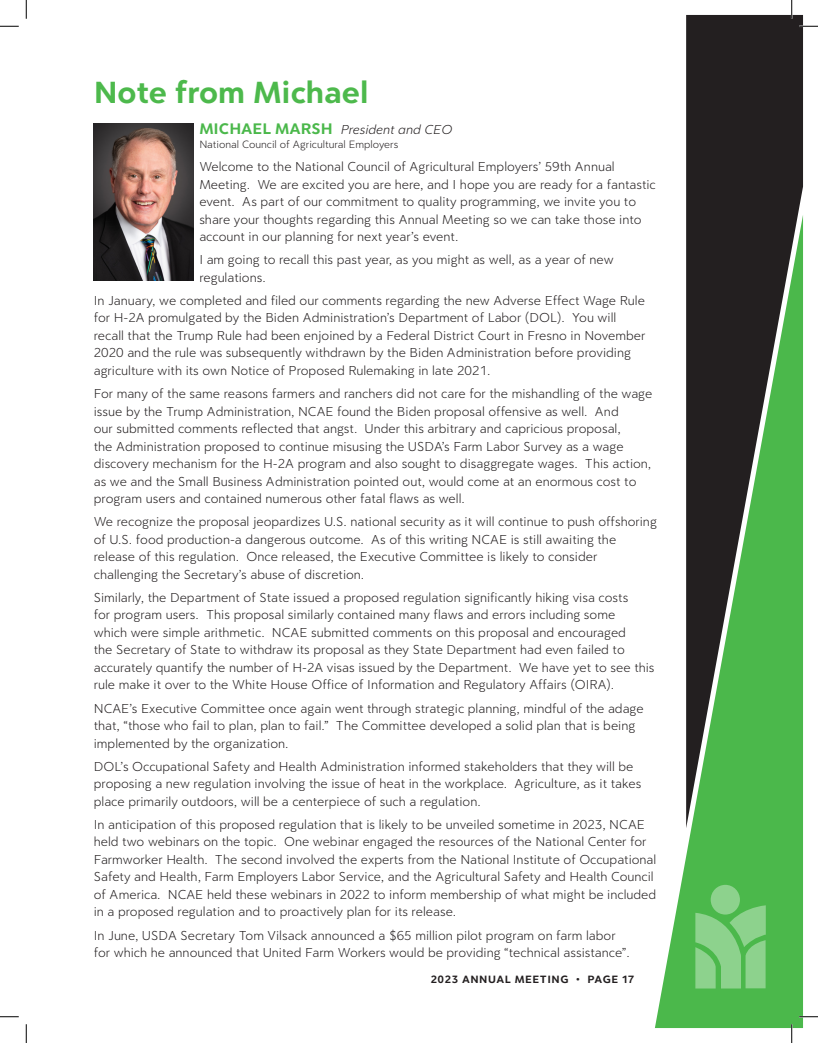
<style>
.page{position:relative;width:818px;height:1043px;background:#fff}
.page>*{position:absolute;margin:0;border:0;box-sizing:border-box;transform-origin:0 0}
.t1{font:700 32.5px "Clarika Pro Grot";color:#4db94c}
.t2{font:300 13.75px/17.5px "Clarika Pro Grot";color:#231f20}
.t3{font:italic 300 13.75px "Clarika Pro Grot";color:#231f20}
.t4{font:300 11.25px "Clarika Pro Grot";color:#231f20}
.t5{font:700 11.25px "Clarika Pro Grot";letter-spacing:.05em;color:#231f20}
.s1{font-weight:700;font-style:normal;font-size:16.25px;color:#4bb84b}
</style>
<div class="page">
<svg style="left:655px;top:828px;width:148px;height:200px;fill:#4bb84b"></svg>
<svg style="left:710px;top:884px;width:30px;height:30px"></svg>
<svg style="left:695px;top:905px;width:70px;height:83px;background:#7ecc7e"></svg>
<svg style="left:686px;top:15px;width:117px;height:813px;background:#395d37"></svg>
<img style="left:94px;top:123px;width:100px;height:157px">
<svg style="left:0;top:25px;width:19px;height:2px"></svg>
<svg style="left:799px;top:25px;width:19px;height:2px"></svg>
<svg style="left:0;top:1016px;width:19px;height:1px"></svg>
<svg style="left:799px;top:1015px;width:19px;height:2px"></svg>
<svg style="left:25px;top:0;width:2px;height:19px"></svg>
<svg style="left:25px;top:1024px;width:2px;height:18px"></svg>
<svg style="left:790px;top:0;width:2px;height:19px"></svg>
<svg style="left:790px;top:1024px;width:2px;height:18px"></svg>
<p class="t1" style="left:94px;top:72px;width:276px">Note from Michael</p>
<p class="t3" style="left:199px;top:121px;width:254px"><span class="s1">MICHAEL MARSH</span> President and CEO</p>
<p class="t4" style="left:199px;top:137px;width:200px">National Council of Agricultural Employers</p>
<p class="t2" style="left:199px;top:158px;width:458px">Welcome to the National Council of Agricultural Employers’ 59th Annual Meeting. We are excited you are here, and I hope you are ready for a fantastic event. As part of our commitment to quality programming, we invite you to share your thoughts regarding this Annual Meeting so we can take those into account in our planning for next year’s event.</p>
<p class="t2" style="left:199px;top:251px;width:416px">I am going to recall this past year, as you might as well, as a year of new regulations.</p>
<p class="t2" style="left:94px;top:291px;width:553px">In January, we completed and filed our comments regarding the new Adverse Effect Wage Rule for H-2A promulgated by the Biden Administration’s Department of Labor (DOL). You will recall that the Trump Rule had been enjoined by a Federal District Court in Fresno in November 2020 and the rule was subsequently withdrawn by the Biden Administration before providing agriculture with its own Notice of Proposed Rulemaking in late 2021.</p>
<p class="t2" style="left:94px;top:384px;width:560px">For many of the same reasons farmers and ranchers did not care for the mishandling of the wage issue by the Trump Administration, NCAE found the Biden proposal offensive as well. And<br>our submitted comments reflected that angst. Under this arbitrary and capricious proposal,<br>the Administration proposed to continue misusing the USDA’s Farm Labor Survey as a wage discovery mechanism for the H-2A program and also sought to disaggregate wages. This action, as we and the Small Business Administration pointed out, would come at an enormous cost to program users and contained numerous other fatal flaws as well.</p>
<p class="t2" style="left:94px;top:513px;width:564px">We recognize the proposal jeopardizes U.S. national security as it will continue to push offshoring of U.S. food production-a dangerous outcome. As of this writing NCAE is still awaiting the release of this regulation. Once released, the Executive Committee is likely to consider challenging the Secretary’s abuse of discretion.</p>
<p class="t2" style="left:94px;top:588px;width:562px">Similarly, the Department of State issued a proposed regulation significantly hiking visa costs<br>for program users. This proposal similarly contained many flaws and errors including some<br>which were simple arithmetic. NCAE submitted comments on this proposal and encouraged<br>the Secretary of State to withdraw its proposal as they State Department had even failed to accurately quantify the number of H-2A visas issued by the Department. We have yet to see this rule make it over to the White House Office of Information and Regulatory Affairs (OIRA).</p>
<p class="t2" style="left:94px;top:699px;width:551px">NCAE’s Executive Committee once again went through strategic planning, mindful of the adage that, “those who fail to plan, plan to fail.” The Committee developed a solid plan that is being implemented by the organization.</p>
<p class="t2" style="left:94px;top:757px;width:549px">DOL’s Occupational Safety and Health Administration informed stakeholders that they will be proposing a new regulation involving the issue of heat in the workplace. Agriculture, as it takes place primarily outdoors, will be a centerpiece of such a regulation.</p>
<p class="t2" style="left:94px;top:815px;width:564px">In anticipation of this proposed regulation that is likely to be unveiled sometime in 2023, NCAE held two webinars on the topic. One webinar engaged the resources of the National Center for Farmworker Health. The second involved the experts from the National Institute of Occupational Safety and Health, Farm Employers Labor Service, and the Agricultural Safety and Health Council of America. NCAE held these webinars in 2022 to inform membership of what might be included in a proposed regulation and to proactively plan for its release.</p>
<p class="t2" style="left:94px;top:926px;width:537px">In June, USDA Secretary Tom Vilsack announced a $65 million pilot program on farm labor for which he announced that United Farm Workers would be providing “technical assistance”.</p>
<p class="t5" style="left:431px;top:972px;width:205px">2023 ANNUAL MEETING • PAGE 17</p>
</div>
